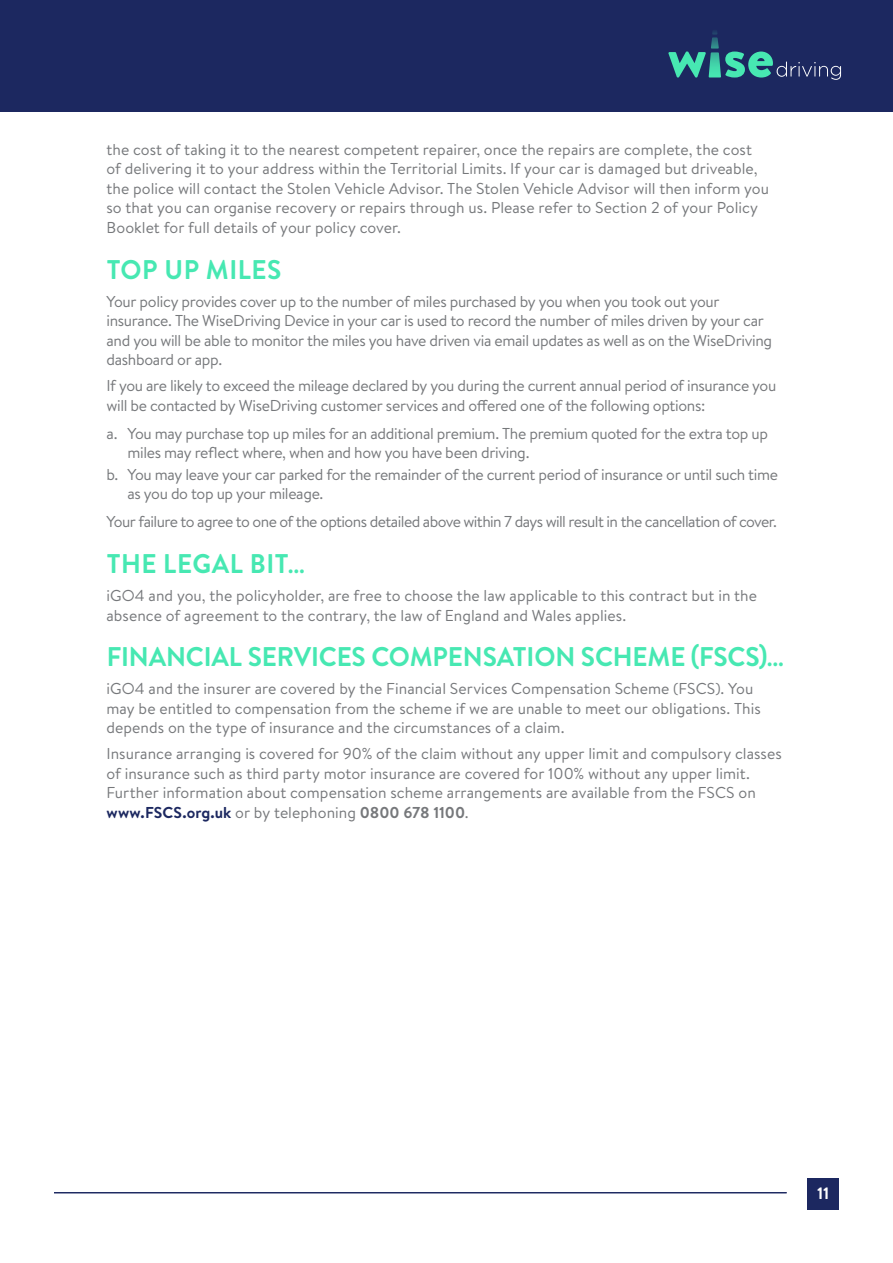
<style>
.page{position:relative;width:893px;height:1263px;background:#fff}
.page>*{position:absolute;margin:0;border:0;box-sizing:border-box;transform-origin:0 0}
.Headers{font:700 27px "Brandon Text";letter-spacing:-.005em;color:#47e8b2}
.Headers-2{font:700 27px "Brandon Text";letter-spacing:.02em;color:#47e8b2}
.t1{font:700 16.5px "Brandon Text";color:#fff}
.t2{font:15.75px/19.5px "Brandon Text";letter-spacing:-.005em;color:#76787b}
.t3{font:15.75px "Brandon Text";letter-spacing:-.035em;color:#76787b}
.s1{font-weight:700;color:#1c2860}
.s2{font-weight:700}
</style>
<div class="page">
<div style="left:807px;top:1178px;width:32px;height:31px;background:#1c2860"></div>
<div style="left:0;top:0;width:893px;height:112px;background:#1c2860"></div>
<svg style="left:668px;top:31px;width:173px;height:49px"></svg>
<hr style="left:54px;top:1192px;width:733px;height:1px;background:#1c2860">
<p class="t2" style="left:106px;top:139px;width:664px">the cost of taking it to the nearest competent repairer, once the repairs are complete, the cost of delivering it to your address within the Territorial Limits. If your car is damaged but driveable, the police will contact the Stolen Vehicle Advisor. The Stolen Vehicle Advisor will then inform you so that you can organise recovery or repairs through us. Please refer to Section 2 of your Policy Booklet for full details of your policy cover.</p>
<p class="Headers-2" style="left:107px;top:251px;width:176px">TOP UP MILES</p>
<p class="t2" style="left:106px;top:291px;width:667px">Your policy provides cover up to the number of miles purchased by you when you took out your insurance. The WiseDriving Device in your car is used to record the number of miles driven by your car and you will be able to monitor the miles you have driven via email updates as well as on the WiseDriving dashboard or app.</p>
<p class="t2" style="left:106px;top:375px;width:671px">If you are likely to exceed the mileage declared by you during the current annual period of insurance you will be contacted by WiseDriving customer services and offered one of the following options:</p>
<p class="t2" style="left:127px;top:423px;width:642px;text-indent:-21px">a. You may purchase top up miles for an additional premium. The premium quoted for the extra top up miles may reflect where, when and how you have been driving.</p>
<p class="t2" style="left:127px;top:464px;width:652px;text-indent:-21px">b. You may leave your car parked for the remainder of the current period of insurance or until such time as you do top up your mileage.</p>
<p class="t3" style="left:106px;top:511px;width:672px">Your failure to agree to one of the options detailed above within 7 days will result in the cancellation of cover.</p>
<p class="Headers-2" style="left:107px;top:545px;width:200px">THE LEGAL BIT…</p>
<p class="t2" style="left:106px;top:585px;width:652px">iGO4 and you, the policyholder, are free to choose the law applicable to this contract but in the absence of agreement to the contrary, the law of England and Wales applies.</p>
<p class="Headers" style="left:107px;top:638px;width:679px">FINANCIAL SERVICES COMPENSATION SCHEME (FSCS)…</p>
<p class="t2" style="left:106px;top:679px;width:656px">iGO4 and the insurer are covered by the Financial Services Compensation Scheme (FSCS). You may be entitled to compensation from the scheme if we are unable to meet our obligations. This depends on the type of insurance and the circumstances of a claim.</p>
<p class="t2" style="left:106px;top:743px;width:677px">Insurance arranging is covered for 90% of the claim without any upper limit and compulsory classes of insurance such as third party motor insurance are covered for 100% without any upper limit.<br>Further information about compensation scheme arrangements are available from the FSCS on <span class="s1">www.FSCS.org.uk</span> or by telephoning <span class="s2">0800 678 1100</span>.</p>
<p class="t1" style="left:817px;top:1182px;width:14px">11</p>
</div>
